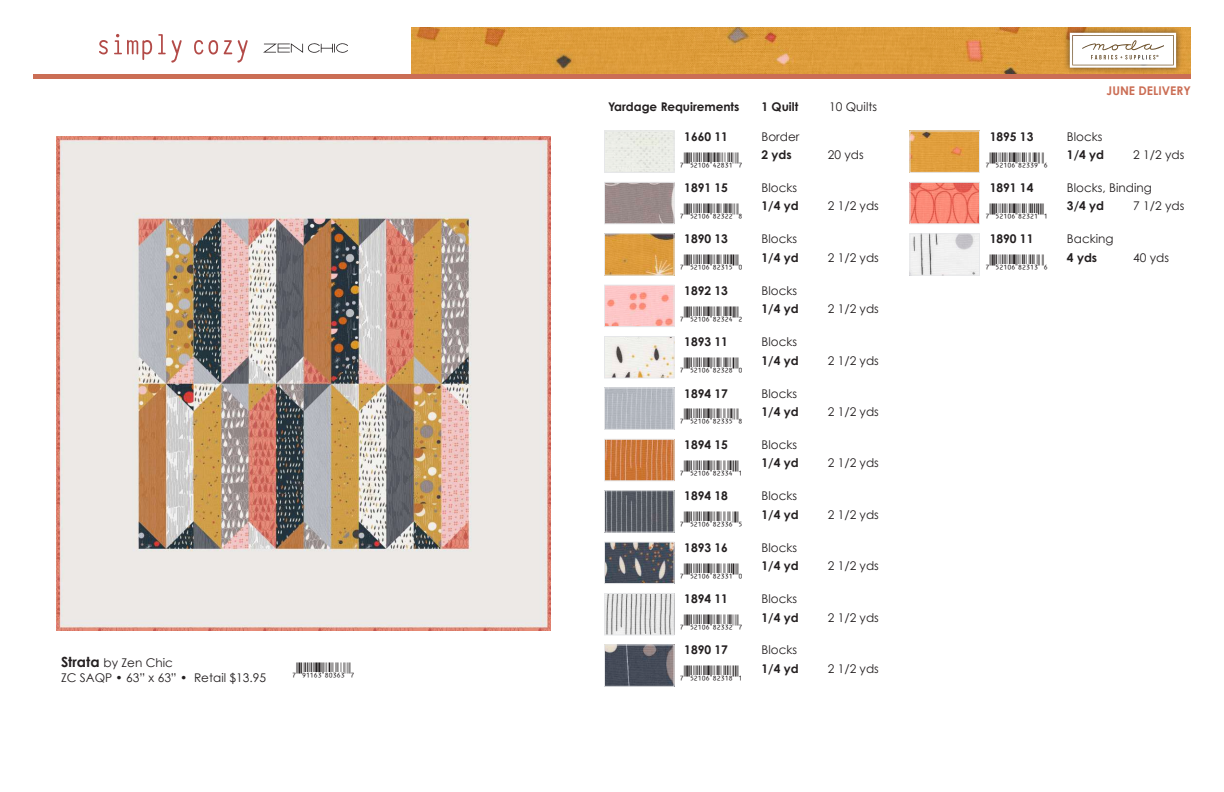
<style>
.page{position:relative;width:1224px;height:792px;background:#fff}
.page>*{position:absolute;margin:0;border:0;box-sizing:border-box;transform-origin:0 0}
.t1{font:16px "UPC Aa";color:#231f20}
.t2{font:12px/14.4px "Century Gothic";color:#231f20}
.t3{font:12px "Century Gothic Pro";color:#231f20}
.t4{font:700 12px "Century Gothic Pro";color:#231f20}
.t5{font:700 12px "Century Gothic";color:#231f20}
.t6{font:700 12px "Century Gothic";color:#cb6e55}
.s1{font-family:"Century Gothic Pro";font-weight:700;font-size:14px}
.s2{font-family:"Century Gothic Pro"}
</style>
<div class="page">
<img style="left:412px;top:27px;width:779px;height:47px">
<div style="left:33px;top:74px;width:1158px;height:5px;background:#cb6e55"></div>
<div style="left:1063px;top:26px;width:119px;height:48px;background:#231f20;opacity:.75"></div>
<svg style="left:1070px;top:33px;width:106px;height:35px"></svg>
<svg style="left:99px;top:40px;width:9px;height:14px"></svg>
<svg style="left:114px;top:34px;width:38px;height:26px"></svg>
<svg style="left:158px;top:34px;width:24px;height:29px"></svg>
<svg style="left:194px;top:40px;width:9px;height:14px"></svg>
<svg style="left:209px;top:40px;width:9px;height:15px"></svg>
<svg style="left:224px;top:40px;width:24px;height:23px"></svg>
<svg style="left:263px;top:43px;width:85px;height:10px"></svg>
<img style="left:606px;top:132px;width:67px;height:39px">
<div style="left:604px;top:130px;width:71px;height:43px;border:1px solid #e6e7e9"></div>
<div style="left:606px;top:184px;width:67px;height:38px;background:#998988"></div>
<div style="left:604px;top:182px;width:71px;height:42px;border:1px solid #e6e7e9"></div>
<img style="left:606px;top:235px;width:67px;height:39px">
<div style="left:604px;top:233px;width:71px;height:43px;border:1px solid #e6e7e9"></div>
<img style="left:606px;top:287px;width:67px;height:38px">
<div style="left:604px;top:285px;width:71px;height:42px;border:1px solid #e6e7e9"></div>
<img style="left:606px;top:338px;width:67px;height:38px">
<div style="left:604px;top:336px;width:71px;height:42px;border:1px solid #e6e7e9"></div>
<img style="left:606px;top:389px;width:67px;height:39px">
<div style="left:604px;top:387px;width:71px;height:43px;border:1px solid #e6e7e9"></div>
<img style="left:606px;top:441px;width:67px;height:38px">
<div style="left:604px;top:439px;width:71px;height:42px;border:1px solid #e6e7e9"></div>
<img style="left:606px;top:492px;width:67px;height:39px">
<div style="left:604px;top:490px;width:71px;height:43px;border:1px solid #e6e7e9"></div>
<img style="left:606px;top:544px;width:67px;height:38px">
<div style="left:604px;top:542px;width:71px;height:42px;border:1px solid #e6e7e9"></div>
<img style="left:606px;top:595px;width:67px;height:38px">
<div style="left:604px;top:593px;width:71px;height:42px;border:1px solid #e6e7e9"></div>
<img style="left:606px;top:646px;width:67px;height:39px">
<div style="left:604px;top:644px;width:71px;height:43px;border:1px solid #e6e7e9"></div>
<img style="left:911px;top:132px;width:67px;height:39px">
<div style="left:909px;top:130px;width:71px;height:43px;border:1px solid #e6e7e9"></div>
<img style="left:911px;top:184px;width:67px;height:38px">
<div style="left:909px;top:182px;width:71px;height:42px;border:1px solid #e6e7e9"></div>
<img style="left:911px;top:235px;width:67px;height:39px">
<div style="left:909px;top:233px;width:71px;height:43px;border:1px solid #e6e7e9"></div>
<img style="left:56px;top:136px;width:495px;height:495px">
<p class="t2" style="left:61px;top:656px;width:207px"><span class="s1">Strata</span> by Zen Chic<br>ZC SAQP • 63” x 63” • <span class="s2">Retail $13.95</span></p>
<p class="t1" style="left:296px;top:658px;width:56px">(JBBGD|80363X</p>
<p class="t4" style="left:608px;top:100px;width:133px">Yardage Requirements</p>
<p class="t4" style="left:762px;top:100px;width:38px">1 Quilt</p>
<p class="t3" style="left:829px;top:100px;width:49px">10 Quilts</p>
<p class="t5" style="left:684px;top:127px;width:45px">1660 11</p>
<p class="t2" style="left:762px;top:129px;width:39px">Border</p>
<p class="t1" style="left:684px;top:148px;width:56px">(FCBAG|42831X</p>
<p class="t4" style="left:762px;top:147px;width:32px">2 yds</p>
<p class="t3" style="left:828px;top:147px;width:37px">20 yds</p>
<p class="t5" style="left:684px;top:179px;width:45px">1891 15</p>
<p class="t2" style="left:762px;top:180px;width:37px">Blocks</p>
<p class="t1" style="left:684px;top:199px;width:56px">(FCBAG|82322Y</p>
<p class="t4" style="left:762px;top:199px;width:39px">1/4 yd</p>
<p class="t3" style="left:828px;top:199px;width:53px">2 1/2 yds</p>
<p class="t5" style="left:684px;top:230px;width:45px">1890 13</p>
<p class="t2" style="left:762px;top:232px;width:37px">Blocks</p>
<p class="t1" style="left:684px;top:251px;width:56px">(FCBAG|82315Q</p>
<p class="t4" style="left:762px;top:250px;width:39px">1/4 yd</p>
<p class="t3" style="left:828px;top:250px;width:53px">2 1/2 yds</p>
<p class="t5" style="left:684px;top:281px;width:45px">1892 13</p>
<p class="t2" style="left:762px;top:283px;width:37px">Blocks</p>
<p class="t1" style="left:684px;top:302px;width:56px">(FCBAG|82324S</p>
<p class="t4" style="left:762px;top:301px;width:39px">1/4 yd</p>
<p class="t3" style="left:828px;top:302px;width:53px">2 1/2 yds</p>
<p class="t5" style="left:684px;top:333px;width:45px">1893 11</p>
<p class="t2" style="left:762px;top:334px;width:37px">Blocks</p>
<p class="t1" style="left:684px;top:353px;width:56px">(FCBAG|82328Q</p>
<p class="t4" style="left:762px;top:353px;width:39px">1/4 yd</p>
<p class="t3" style="left:828px;top:353px;width:53px">2 1/2 yds</p>
<p class="t5" style="left:684px;top:384px;width:45px">1894 17</p>
<p class="t2" style="left:762px;top:386px;width:37px">Blocks</p>
<p class="t1" style="left:684px;top:405px;width:56px">(FCBAG|82335Y</p>
<p class="t4" style="left:762px;top:404px;width:39px">1/4 yd</p>
<p class="t3" style="left:828px;top:404px;width:53px">2 1/2 yds</p>
<p class="t5" style="left:684px;top:435px;width:45px">1894 15</p>
<p class="t2" style="left:762px;top:437px;width:37px">Blocks</p>
<p class="t1" style="left:684px;top:456px;width:56px">(FCBAG|82334R</p>
<p class="t4" style="left:762px;top:456px;width:39px">1/4 yd</p>
<p class="t3" style="left:828px;top:456px;width:53px">2 1/2 yds</p>
<p class="t5" style="left:684px;top:487px;width:45px">1894 18</p>
<p class="t2" style="left:762px;top:489px;width:37px">Blocks</p>
<p class="t1" style="left:684px;top:507px;width:56px">(FCBAG|82336V</p>
<p class="t4" style="left:762px;top:507px;width:39px">1/4 yd</p>
<p class="t3" style="left:828px;top:507px;width:53px">2 1/2 yds</p>
<p class="t5" style="left:684px;top:538px;width:45px">1893 16</p>
<p class="t2" style="left:762px;top:540px;width:37px">Blocks</p>
<p class="t1" style="left:684px;top:559px;width:56px">(FCBAG|82331Q</p>
<p class="t4" style="left:762px;top:558px;width:39px">1/4 yd</p>
<p class="t3" style="left:828px;top:558px;width:53px">2 1/2 yds</p>
<p class="t5" style="left:684px;top:590px;width:45px">1894 11</p>
<p class="t2" style="left:762px;top:591px;width:37px">Blocks</p>
<p class="t1" style="left:684px;top:610px;width:56px">(FCBAG|82332X</p>
<p class="t4" style="left:762px;top:610px;width:39px">1/4 yd</p>
<p class="t3" style="left:828px;top:610px;width:53px">2 1/2 yds</p>
<p class="t5" style="left:684px;top:641px;width:45px">1890 17</p>
<p class="t2" style="left:762px;top:643px;width:37px">Blocks</p>
<p class="t1" style="left:684px;top:662px;width:56px">(FCBAG|82318R</p>
<p class="t4" style="left:762px;top:661px;width:39px">1/4 yd</p>
<p class="t3" style="left:828px;top:661px;width:53px">2 1/2 yds</p>
<p class="t6" style="left:1107px;top:81px;width:86px">JUNE DELIVERY</p>
<p class="t5" style="left:990px;top:127px;width:45px">1895 13</p>
<p class="t2" style="left:1067px;top:129px;width:37px">Blocks</p>
<p class="t1" style="left:990px;top:148px;width:56px">(FCBAG|82339W</p>
<p class="t4" style="left:1067px;top:147px;width:39px">1/4 yd</p>
<p class="t3" style="left:1133px;top:147px;width:53px">2 1/2 yds</p>
<p class="t5" style="left:990px;top:179px;width:45px">1891 14</p>
<p class="t2" style="left:1067px;top:180px;width:86px">Blocks, Binding</p>
<p class="t1" style="left:990px;top:199px;width:56px">(FCBAG|82321R</p>
<p class="t4" style="left:1067px;top:199px;width:39px">3/4 yd</p>
<p class="t3" style="left:1133px;top:199px;width:53px">7 1/2 yds</p>
<p class="t5" style="left:990px;top:230px;width:45px">1890 11</p>
<p class="t2" style="left:1067px;top:232px;width:48px">Backing</p>
<p class="t1" style="left:990px;top:251px;width:56px">(FCBAG|82313W</p>
<p class="t4" style="left:1067px;top:250px;width:32px">4 yds</p>
<p class="t3" style="left:1133px;top:250px;width:37px">40 yds</p>
</div>
